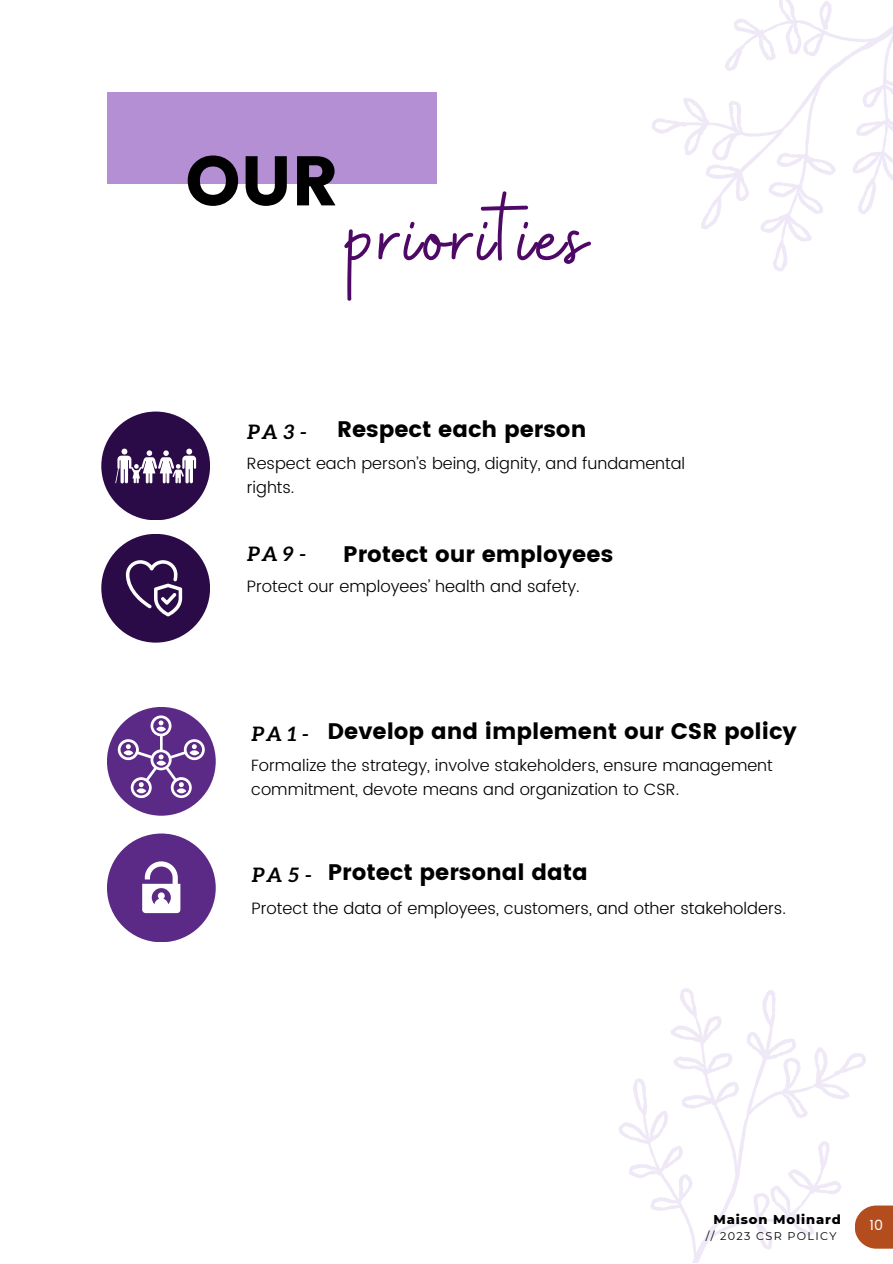
<style>
.page{position:relative;width:893px;height:1264px;background:#fff}
.page>*{position:absolute;margin:0;border:0;box-sizing:border-box;transform-origin:0 0}
.t1{font:96.45px "Buffalo";letter-spacing:.035em;color:#4e0966}
.t2{font:70.05px "Poppins";color:#000}
.t3{font:22.5px "Poppins";color:#000}
.t4{font:italic 700 19.95px "Aleo";letter-spacing:.155em;color:#000}
.t5{font:300 16.5px "Poppins";color:#000}
.t6{font:300 16.35px/23.5px "Poppins";color:#000}
.t7{font:14.1px "Poppins";color:#fff}
.t8{font:800 13.05px "Montserrat";letter-spacing:.07em;color:#000}
.t9{font:11.25px "Montserrat";letter-spacing:.12em;color:#000}
</style>
<div class="page">
<div style="left:107px;top:92px;width:330px;height:92px;background:#b48fd4"></div>
<svg style="left:619px;top:988px;width:247px;height:274px"></svg>
<svg style="left:854px;top:1205px;width:38px;height:43px;background:#bf673f"></svg>
<div style="left:101px;top:411px;width:109px;height:109px;background:#2b0b47;border-radius:50%"></div>
<svg style="left:115px;top:448px;width:81px;height:35px"></svg>
<div style="left:101px;top:534px;width:109px;height:108px;background:#2b0b47;border-radius:50%"></div>
<svg style="left:126px;top:560px;width:56px;height:56px"></svg>
<div style="left:107px;top:707px;width:109px;height:108px;background:#5b2a86;border-radius:50%"></div>
<svg style="left:118px;top:715px;width:87px;height:83px"></svg>
<svg style="left:156px;top:760px;width:10px;height:5px"></svg>
<div style="left:107px;top:833px;width:109px;height:109px;background:#5b2a86;border-radius:50%"></div>
<svg style="left:142px;top:861px;width:38px;height:52px"></svg>
<svg style="left:652px;top:0;width:240px;height:272px"></svg>
<svg style="left:736px;top:117px;width:5px;height:7px"></svg>
<svg style="left:710px;top:205px;width:12px;height:8px"></svg>
<svg style="left:730px;top:177px;width:11px;height:11px"></svg>
<p class="t2" style="left:185px;top:140px;width:155px">OUR</p>
<p class="t1" style="left:345px;top:176px;width:243px">priorities</p>
<p class="t3" style="left:337px;top:416px;width:251px">Respect each person</p>
<p class="t6" style="left:247px;top:451px;width:440px">Respect each person’s being, dignity, and fundamental rights.</p>
<p class="t4" style="left:247px;top:420px;width:62px">PA3-</p>
<p class="t3" style="left:343px;top:541px;width:271px">Protect our employees</p>
<p class="t5" style="left:247px;top:577px;width:334px">Protect our employees’ health and safety.</p>
<p class="t4" style="left:247px;top:542px;width:61px">PA9-</p>
<p class="t3" style="left:327px;top:718px;width:471px">Develop and implement our CSR policy</p>
<p class="t6" style="left:251px;top:753px;width:523px">Formalize the strategy, involve stakeholders, ensure management commitment, devote means and organization to CSR.</p>
<p class="t4" style="left:251px;top:722px;width:59px">PA1-</p>
<p class="t3" style="left:328px;top:859px;width:261px">Protect personal data</p>
<p class="t5" style="left:251px;top:898px;width:536px">Protect the data of employees, customers, and other stakeholders.</p>
<p class="t4" style="left:251px;top:863px;width:62px">PA5-</p>
<p class="t8" style="left:713px;top:1211px;width:129px">Maison Molinard</p>
<p class="t9" style="left:705px;top:1228px;width:132px">// 2023 CSR POLICY</p>
<p class="t7" style="left:869px;top:1217px;width:15px">10</p>
</div>
